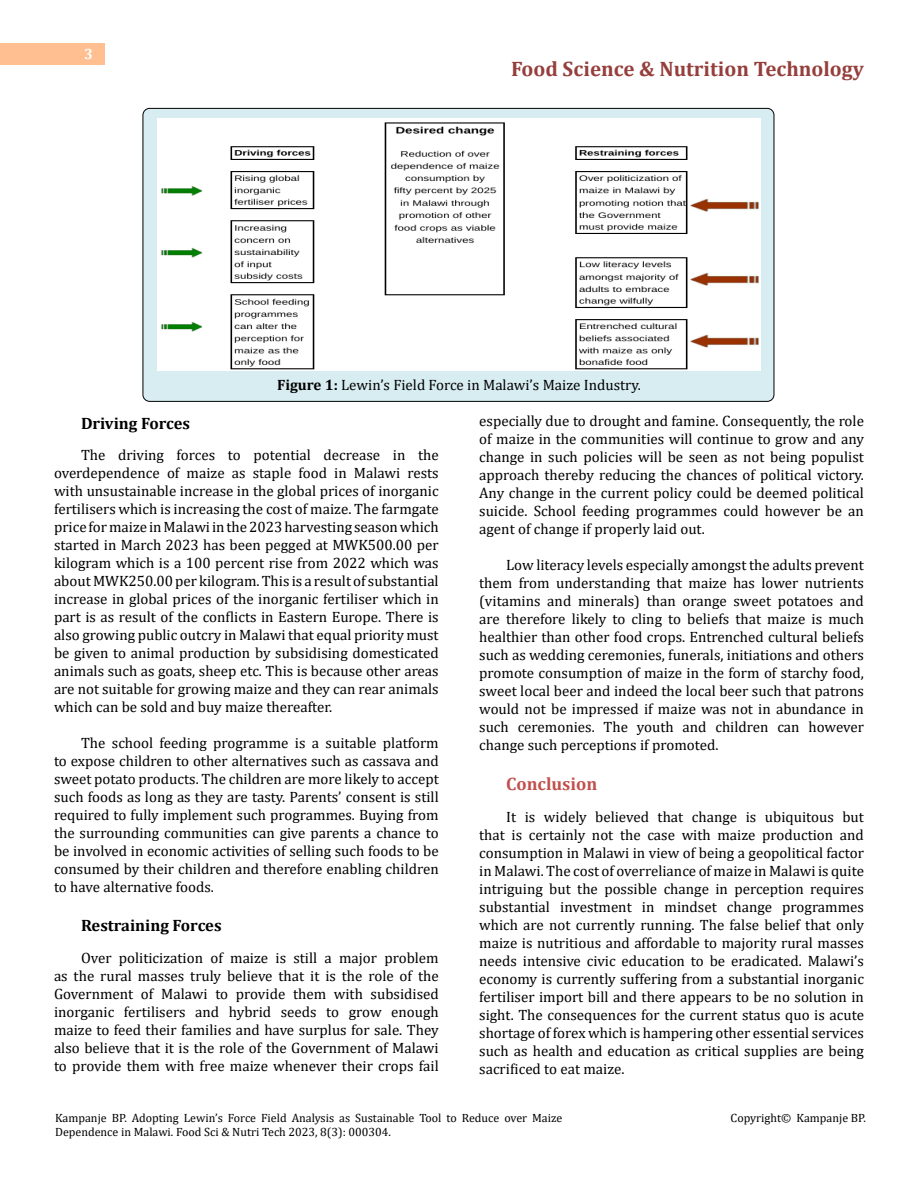
<style>
.page{position:relative;width:918px;height:1188px;background:#fff}
.page>*{position:absolute;margin:0;border:0;box-sizing:border-box;transform-origin:0 0}
.t1{font:700 21px "Cambria";color:#953f3c}
.t2{font:700 18px "Cambria";color:#c0504d}
.t3{font:700 16.5px "Cambria";color:#000}
.t4{font:15px/18px "Cambria";color:#000;text-align:justify}
.t5{font:700 15px "Cambria";color:#fff}
.t6{font:12px/14.4px "Cambria";color:#000}
.s1{font-weight:700}
</style>
<div class="page">
<div style="left:0;top:43px;width:105px;height:21px;background:#ffbf91"></div>
<div style="left:143px;top:108px;width:631px;height:293px;background:#d8edf2;border-radius:7px"></div>
<img style="left:158px;top:118px;width:602px;height:253px">
<p class="t5" style="left:84px;top:44px;width:10px">3</p>
<h1 class="t1" style="left:511px;top:54px;width:354px">Food Science &amp; Nutrition Technology</h1>
<p class="t4" style="left:277px;top:375px;width:365px"><span class="s1">Figure 1:</span> Lewin’s Field Force in Malawi’s Maize Industry.</p>
<p class="t3" style="left:81px;top:411px;width:111px">Driving Forces</p>
<p class="t4" style="left:54px;top:446px;width:386px;text-indent:27px">The driving forces to potential decrease in the overdependence of maize as staple food in Malawi rests with unsustainable increase in the global prices of inorganic fertilisers which is increasing the cost of maize. The farmgate price for maize in Malawi in the 2023 harvesting season which started in March 2023 has been pegged at MWK500.00 per kilogram which is a 100 percent rise from 2022 which was about MWK250.00 per kilogram. This is a result of substantial increase in global prices of the inorganic fertiliser which in part is as result of the conflicts in Eastern Europe. There is also growing public outcry in Malawi that equal priority must be given to animal production by subsidising domesticated animals such as goats, sheep etc. This is because other areas are not suitable for growing maize and they can rear animals which can be sold and buy maize thereafter.</p>
<p class="t4" style="left:54px;top:734px;width:386px;text-indent:27px">The school feeding programme is a suitable platform to expose children to other alternatives such as cassava and sweet potato products. The children are more likely to accept such foods as long as they are tasty. Parents’ consent is still required to fully implement such programmes. Buying from the surrounding communities can give parents a chance to be involved in economic activities of selling such foods to be consumed by their children and therefore enabling children to have alternative foods.</p>
<p class="t3" style="left:81px;top:914px;width:142px">Restraining Forces</p>
<p class="t4" style="left:54px;top:948px;width:386px;text-indent:27px">Over politicization of maize is still a major problem as the rural masses truly believe that it is the role of the Government of Malawi to provide them with subsidised inorganic fertilisers and hybrid seeds to grow enough maize to feed their families and have surplus for sale. They also believe that it is the role of the Government of Malawi to provide them with free maize whenever their crops fail</p>
<p class="t4" style="left:479px;top:411px;width:386px">especially due to drought and famine. Consequently, the role of maize in the communities will continue to grow and any change in such policies will be seen as not being populist approach thereby reducing the chances of political victory.<br>Any change in the current policy could be deemed political suicide. School feeding programmes could however be an agent of change if properly laid out.</p>
<p class="t4" style="left:479px;top:555px;width:386px;text-indent:27px">Low literacy levels especially amongst the adults prevent them from understanding that maize has lower nutrients (vitamins and minerals) than orange sweet potatoes and are therefore likely to cling to beliefs that maize is much healthier than other food crops. Entrenched cultural beliefs such as wedding ceremonies, funerals, initiations and others promote consumption of maize in the form of starchy food, sweet local beer and indeed the local beer such that patrons would not be impressed if maize was not in abundance in such ceremonies. The youth and children can however change such perceptions if promoted.</p>
<p class="t2" style="left:506px;top:771px;width:93px">Conclusion</p>
<p class="t4" style="left:479px;top:807px;width:386px;text-indent:27px">It is widely believed that change is ubiquitous but that is certainly not the case with maize production and consumption in Malawi in view of being a geopolitical factor in Malawi. The cost of overreliance of maize in Malawi is quite intriguing but the possible change in perception requires substantial investment in mindset change programmes which are not currently running. The false belief that only maize is nutritious and affordable to majority rural masses needs intensive civic education to be eradicated. Malawi’s economy is currently suffering from a substantial inorganic fertiliser import bill and there appears to be no solution in sight. The consequences for the current status quo is acute shortage of forex which is hampering other essential services such as health and education as critical supplies are being sacrificed to eat maize.</p>
<p class="t6" style="left:55px;top:1111px;width:509px">Kampanje BP. Adopting Lewin’s Force Field Analysis as Sustainable Tool to Reduce over Maize<br>Dependence in Malawi. Food Sci &amp; Nutri Tech 2023, 8(3): 000304.</p>
<p class="t6" style="left:731px;top:1111px;width:137px">Copyright© Kampanje BP.</p>
</div>
